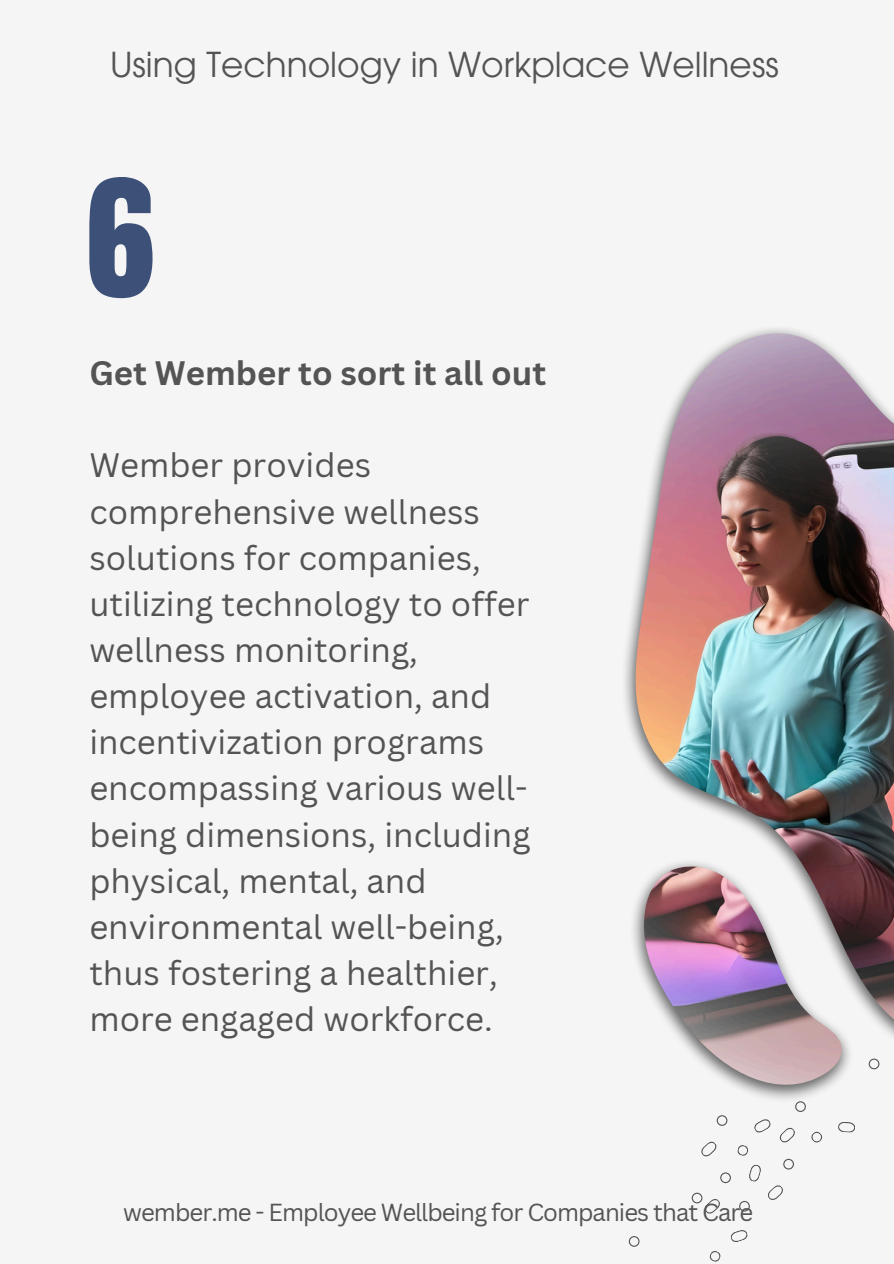
<style>
.page{position:relative;width:894px;height:1264px;background:#fff}
.page>*{position:absolute;margin:0;border:0;box-sizing:border-box;transform-origin:0 0}
.t1{font:34.35px "ITC Avant Garde Pro";color:#545454}
.t2{font:33px/46.2px "Canva Sans";color:#545454}
.t3{font:700 33px "Canva Sans";color:#545454}
.t4{font:24px "Canva Sans";letter-spacing:-.04em;color:#545454}
</style>
<div class="page">
<div style="left:0;top:0;width:893px;height:1263px;background:#f5f5f5"></div>
<img style="left:624px;top:328px;width:208px;height:771px">
<img style="left:634px;top:333px;width:259px;height:751px">
<svg style="left:701px;top:1141px;width:16px;height:16px"></svg>
<svg style="left:716px;top:1115px;width:11px;height:10px"></svg>
<svg style="left:730px;top:1230px;width:18px;height:12px"></svg>
<svg style="left:709px;top:1251px;width:12px;height:11px"></svg>
<svg style="left:720px;top:1172px;width:10px;height:11px"></svg>
<svg style="left:795px;top:1101px;width:10px;height:10px"></svg>
<svg style="left:838px;top:1122px;width:17px;height:10px"></svg>
<svg style="left:811px;top:1131px;width:11px;height:12px"></svg>
<svg style="left:737px;top:1119px;width:58px;height:92px"></svg>
<svg style="left:691px;top:1192px;width:29px;height:22px"></svg>
<svg style="left:628px;top:1236px;width:11px;height:10px"></svg>
<svg style="left:868px;top:1058px;width:11px;height:11px"></svg>
<svg style="left:89px;top:177px;width:63px;height:121px"></svg>
<p class="t1" style="left:110px;top:51px;width:670px">Using Technology in Workplace Wellness</p>
<p class="t3" style="left:89px;top:350px;width:458px">Get Wember to sort it all out</p>
<h1 class="t2" style="left:89px;top:441px;width:442px">Wember provides comprehensive wellness solutions for companies, utilizing technology to offer wellness monitoring, employee activation, and incentivization programs encompassing various well&shy;being dimensions, including physical, mental, and environmental well-being, thus fostering a healthier, more engaged workforce.</h1>
<h2 class="t4" style="left:123px;top:1195px;width:631px">wember.me - Employee Wellbeing for Companies that Care</h2>
</div>
